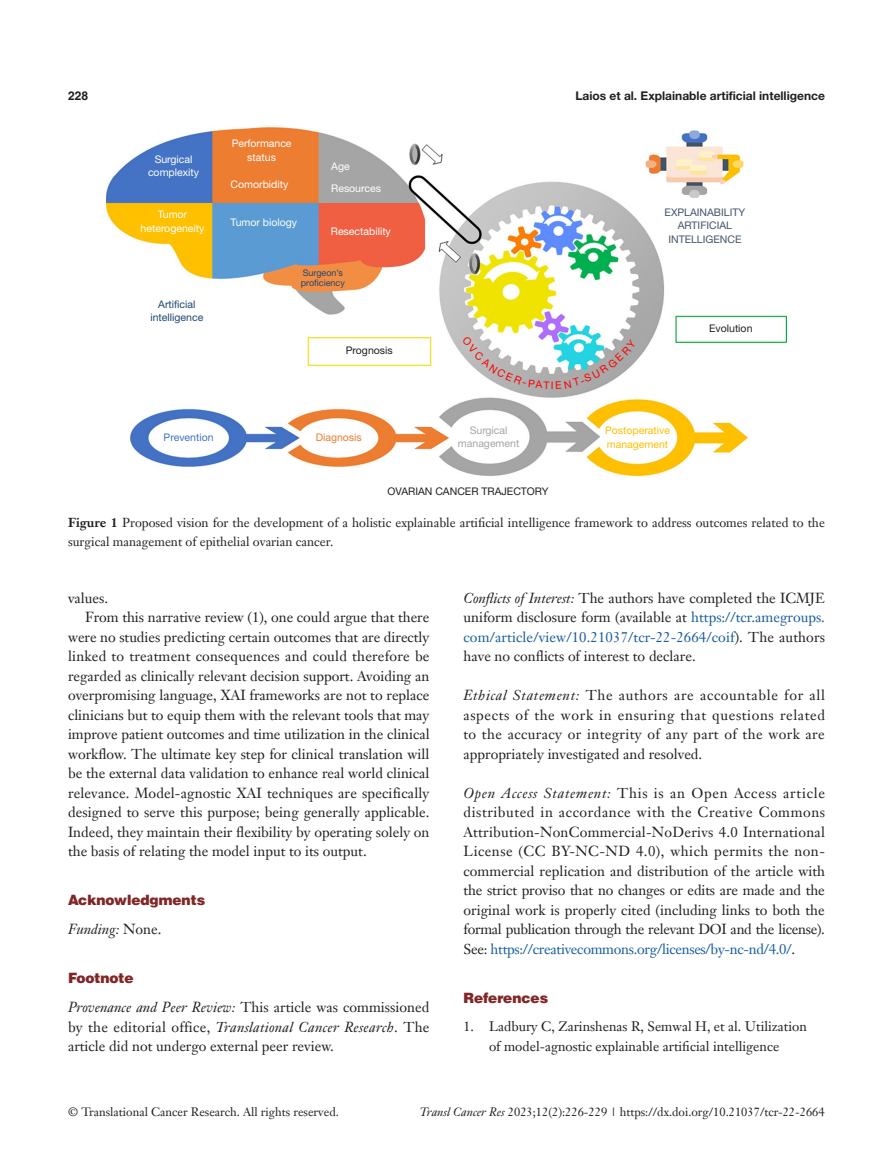
<style>
.page{position:relative;width:893px;height:1170px;background:#fff}
.page>*{position:absolute;margin:0;border:0;box-sizing:border-box;transform-origin:0 0}
.B-zhengwen{font:14.25px/19.5px "Janson Text LT";color:#231f20;text-align:justify}
._1ji-6_5{font:900 14.25px "Helvetica";color:#812627}
.t1{font:italic 14.25px "Janson Text LT";color:#231f20}
.B-zhengwen-2{font:13.5px/19.5px "Janson Text LT";color:#231f20;text-align:center}
.t2{font:12.75px/19.5px "Janson Text LT";color:#231f20}
.ZY-doi{font:12px "Janson Text LT";color:#231f20}
.ZY-banquan{font:12px "Janson Text LT";color:#231f20}
.ZY-Running_title{font:700 12px "Helvetica Neue LT Pro";color:#231f20}
.ZY-yema{font:700 12px "Helvetica";color:#231f20}
.t3{font:10.5px/13.5px "Helvetica Neue LT Pro";color:#fff;text-align:center}
.t4{font:10.5px "Helvetica Neue LT Pro";color:#231f20}
.t5{font:10.5px/13.5px "Helvetica Neue LT Pro";color:#44546a;text-align:center}
.t6{font:10.5px/13.5px "Helvetica Neue LT Pro";color:#ffc000}
.t7{font:10.5px/13.5px "Helvetica Neue LT Pro";color:#1d4773;text-align:center}
.t8{font:10.5px/13.5px "Helvetica Neue LT Pro";color:#a5a5a5;text-align:center}
.t9{font:10.5px "Helvetica Neue LT Pro";color:#4472c4}
.t10{font:10.5px "Helvetica Neue LT Pro";color:#ed7d31}
.t11{font:9px/10.5px "Helvetica Neue LT Pro";color:#1d4773}
.s1{font-weight:700}
.s2{font-style:normal}
.s3{font-style:italic}
.s4{color:#175d9e}
</style>
<div class="page">
<img style="left:106px;top:128px;width:681px;height:349px">
<svg style="left:462px;top:336px;width:174px;height:53px"></svg>
<p class="ZY-yema" style="left:68px;top:88px;width:22px">228</p>
<p class="ZY-Running_title" style="left:575px;top:88px;width:251px">Laios et al. Explainable artificial intelligence</p>
<p class="t3" style="left:232px;top:136px;width:61px">Performance</p>
<p class="t3" style="left:155px;top:152px;width:39px">Surgical</p>
<p class="t3" style="left:247px;top:150px;width:30px">status</p>
<p class="t3" style="left:148px;top:165px;width:53px">complexity</p>
<p class="t3" style="left:231px;top:177px;width:59px">Comorbidity</p>
<p class="t3" style="left:141px;top:207px;width:65px">Tumor heterogeneity</p>
<p class="t3" style="left:231px;top:215px;width:68px">Tumor biology</p>
<p class="t3" style="left:331px;top:159px;width:20px">Age</p>
<p class="t3" style="left:331px;top:181px;width:51px">Resources</p>
<p class="t3" style="left:331px;top:224px;width:62px">Resectability</p>
<p class="t7" style="left:150px;top:297px;width:54px">Artificial intelligence</p>
<p class="t11" style="left:301px;top:267px;width:46px">Surgeon’s proficiency</p>
<p class="t4" style="left:346px;top:343px;width:48px">Prognosis</p>
<p class="t5" style="left:665px;top:205px;width:82px">EXPLAINABILITY<br>ARTIFICIAL<br>INTELLIGENCE</p>
<p class="t4" style="left:709px;top:322px;width:45px">Evolution</p>
<p class="t9" style="left:164px;top:430px;width:51px">Prevention</p>
<p class="t10" style="left:316px;top:430px;width:48px">Diagnosis</p>
<p class="t8" style="left:458px;top:423px;width:63px">Surgical management</p>
<p class="t6" style="left:605px;top:423px;width:66px">Postoperative management</p>
<p class="t4" style="left:387px;top:484px;width:163px">OVARIAN CANCER TRAJECTORY</p>
<p class="t2" style="left:68px;top:512px;width:758px"><span class="s1">Figure 1</span> Proposed vision for the development of a holistic explainable artificial intelligence framework to address outcomes related to the surgical management of epithelial ovarian cancer.</p>
<p class="B-zhengwen" style="left:68px;top:588px;width:42px">values.</p>
<p class="B-zhengwen" style="left:68px;top:607px;width:363px;text-indent:17px">From this narrative review (1), one could argue that there were no studies predicting certain outcomes that are directly linked to treatment consequences and could therefore be regarded as clinically relevant decision support. Avoiding an overpromising language, XAI frameworks are not to replace clinicians but to equip them with the relevant tools that may improve patient outcomes and time utilization in the clinical workflow. The ultimate key step for clinical translation will be the external data validation to enhance real world clinical relevance. Model-agnostic XAI techniques are specifically designed to serve this purpose; being generally applicable.<br>Indeed, they maintain their flexibility by operating solely on the basis of relating the model input to its output.</p>
<p class="_1ji-6_5" style="left:68px;top:890px;width:139px">Acknowledgments</p>
<p class="t1" style="left:68px;top:920px;width:95px">Funding: <span class="s2">None.</span></p>
<p class="_1ji-6_5" style="left:68px;top:968px;width:67px">Footnote</p>
<p class="B-zhengwen" style="left:68px;top:997px;width:363px"><span class="s3">Provenance and Peer Review:</span> This article was commissioned by the editorial office, <span class="s3">Translational Cancer Research</span>. The article did not undergo external peer review.</p>
<p class="B-zhengwen" style="left:463px;top:588px;width:363px"><span class="s3">Conflicts of Interest:</span> The authors have completed the ICMJE uniform disclosure form (available at <span class="s4">https://tcr.amegroups. com/article/view/10.21037/tcr-22-2664/coif</span>). The authors have no conflicts of interest to declare.</p>
<p class="B-zhengwen" style="left:463px;top:685px;width:363px"><span class="s3">Ethical Statement:</span> The authors are accountable for all aspects of the work in ensuring that questions related to the accuracy or integrity of any part of the work are appropriately investigated and resolved.</p>
<p class="B-zhengwen" style="left:463px;top:783px;width:363px"><span class="s3">Open Access Statement:</span> This is an Open Access article distributed in accordance with the Creative Commons Attribution-NonCommercial-NoDerivs 4.0 International License (CC BY-NC-ND 4.0), which permits the non&shy;commercial replication and distribution of the article with the strict proviso that no changes or edits are made and the original work is properly cited (including links to both the formal publication through the relevant DOI and the license).<br>See: <span class="s4">https://creativecommons.org/licenses/by-nc-nd/4.0/</span>.</p>
<p class="_1ji-6_5" style="left:463px;top:988px;width:86px">References</p>
<p class="B-zhengwen-2" style="left:463px;top:1016px;width:345px">1. Ladbury C, Zarinshenas R, Semwal H, et al. Utilization of model-agnostic explainable artificial intelligence</p>
<p class="ZY-banquan" style="left:68px;top:1104px;width:272px">© Translational Cancer Research. All rights reserved.</p>
<p class="ZY-doi" style="left:420px;top:1104px;width:406px"><span class="s3">Transl Cancer Res</span> 2023;12(2):226-229 | https://dx.doi.org/10.21037/tcr-22-2664</p>
</div>
